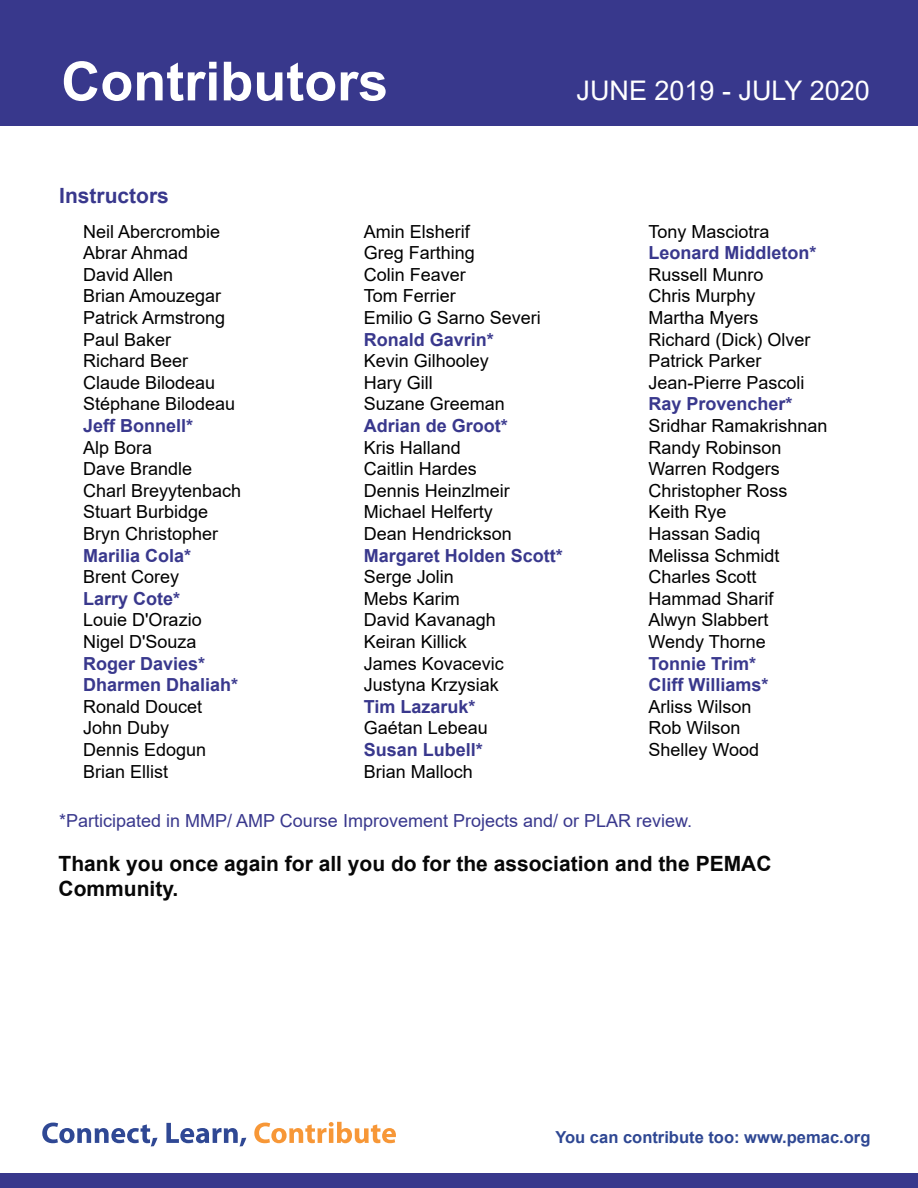
<style>
.page{position:relative;width:918px;height:1188px;background:#fff}
.page>*{position:absolute;margin:0;border:0;box-sizing:border-box;transform-origin:0 0}
.t1{font:700 54px "Arial";color:#fff}
.t2{font:27px "Arial";color:#fff}
.t3{font:700 21px/25.2px "Arial";color:#070707}
.t4{font:700 21px "Arial";color:#39388d}
.t5{font:18px/21.6px "Arial";color:#000}
.t6{font:700 18px/21.6px "Arial";color:#39388d}
.t7{font:18px "Arial";color:#39388d}
.t8{font:700 16.5px "Arial";color:#2e4793}
</style>
<div class="page">
<div style="left:0;top:0;width:918px;height:126px;background:#38388c"></div>
<svg style="left:42px;top:1123px;width:116px;height:23px"></svg>
<svg style="left:166px;top:1123px;width:80px;height:23px"></svg>
<svg style="left:254px;top:1122px;width:142px;height:21px"></svg>
<div style="left:0;top:1173px;width:918px;height:15px;background:#38388c"></div>
<h1 class="t1" style="left:61px;top:43px;width:328px">Contributors</h1>
<h2 class="t2" style="left:577px;top:72px;width:295px">JUNE 2019 - JULY 2020</h2>
<p class="t4" style="left:59px;top:181px;width:111px">Instructors</p>
<p class="t5" style="left:83px;top:220px;width:154px">Neil Abercrombie<br>Abrar Ahmad<br>David Allen<br>Brian Amouzegar<br>Patrick Armstrong<br>Paul Baker<br>Richard Beer<br>Claude Bilodeau<br>Stéphane Bilodeau</p>
<p class="t6" style="left:83px;top:415px;width:112px">Jeff Bonnell*</p>
<p class="t5" style="left:83px;top:436px;width:160px">Alp Bora<br>Dave Brandle<br>Charl Breyytenbach<br>Stuart Burbidge<br>Bryn Christopher</p>
<p class="t6" style="left:83px;top:545px;width:110px">Marilia Cola*</p>
<p class="t5" style="left:83px;top:566px;width:98px">Brent Corey</p>
<p class="t6" style="left:83px;top:588px;width:99px">Larry Cote*</p>
<p class="t5" style="left:83px;top:609px;width:120px">Louie D'Orazio<br>Nigel D'Souza</p>
<p class="t6" style="left:83px;top:653px;width:157px">Roger Davies*<br>Dharmen Dhaliah*</p>
<p class="t5" style="left:83px;top:696px;width:125px">Ronald Doucet<br>John Duby<br>Dennis Edogun<br>Brian Ellist</p>
<p class="t5" style="left:364px;top:220px;width:179px">Amin Elsherif<br>Greg Farthing<br>Colin Feaver<br>Tom Ferrier<br>Emilio G Sarno Severi</p>
<p class="t6" style="left:364px;top:329px;width:132px">Ronald Gavrin*</p>
<p class="t5" style="left:364px;top:350px;width:143px">Kevin Gilhooley<br>Hary Gill<br>Suzane Greeman</p>
<p class="t6" style="left:364px;top:415px;width:146px">Adrian de Groot*</p>
<p class="t5" style="left:364px;top:436px;width:150px">Kris Halland<br>Caitlin Hardes<br>Dennis Heinzlmeir<br>Michael Helferty<br>Dean Hendrickson</p>
<p class="t6" style="left:364px;top:545px;width:201px">Margaret Holden Scott*</p>
<p class="t5" style="left:364px;top:566px;width:142px">Serge Jolin<br>Mebs Karim<br>David Kavanagh<br>Keiran Killick<br>James Kovacevic<br>Justyna Krzysiak</p>
<p class="t6" style="left:364px;top:696px;width:113px">Tim Lazaruk*</p>
<p class="t5" style="left:364px;top:717px;width:126px">Gaétan Lebeau</p>
<p class="t6" style="left:364px;top:739px;width:121px">Susan Lubell*</p>
<p class="t5" style="left:364px;top:760px;width:111px">Brian Malloch</p>
<p class="t5" style="left:649px;top:220px;width:123px">Tony Masciotra</p>
<p class="t6" style="left:649px;top:242px;width:170px">Leonard Middleton*</p>
<p class="t5" style="left:649px;top:264px;width:163px">Russell Munro<br>Chris Murphy<br>Martha Myers<br>Richard (Dick) Olver<br>Patrick Parker<br>Jean-Pierre Pascoli</p>
<p class="t6" style="left:649px;top:393px;width:146px">Ray Provencher*</p>
<p class="t5" style="left:649px;top:415px;width:181px">Sridhar Ramakrishnan<br>Randy Robinson<br>Warren Rodgers<br>Christopher Ross<br>Keith Rye<br>Hassan Sadiq<br>Melissa Schmidt<br>Charles Scott<br>Hammad Sharif<br>Alwyn Slabbert<br>Wendy Thorne</p>
<p class="t6" style="left:649px;top:653px;width:121px">Tonnie Trim*<br>Cliff Williams*</p>
<p class="t5" style="left:649px;top:696px;width:112px">Arliss Wilson<br>Rob Wilson<br>Shelley Wood</p>
<p class="t7" style="left:59px;top:808px;width:634px">*Participated in MMP/ AMP Course Improvement Projects and/ or PLAR review.</p>
<p class="t3" style="left:59px;top:851px;width:714px">Thank you once again for all you do for the association and the PEMAC<br>Community.</p>
<p class="t8" style="left:555px;top:1125px;width:317px">You can contribute too: www.pemac.org</p>
</div>
